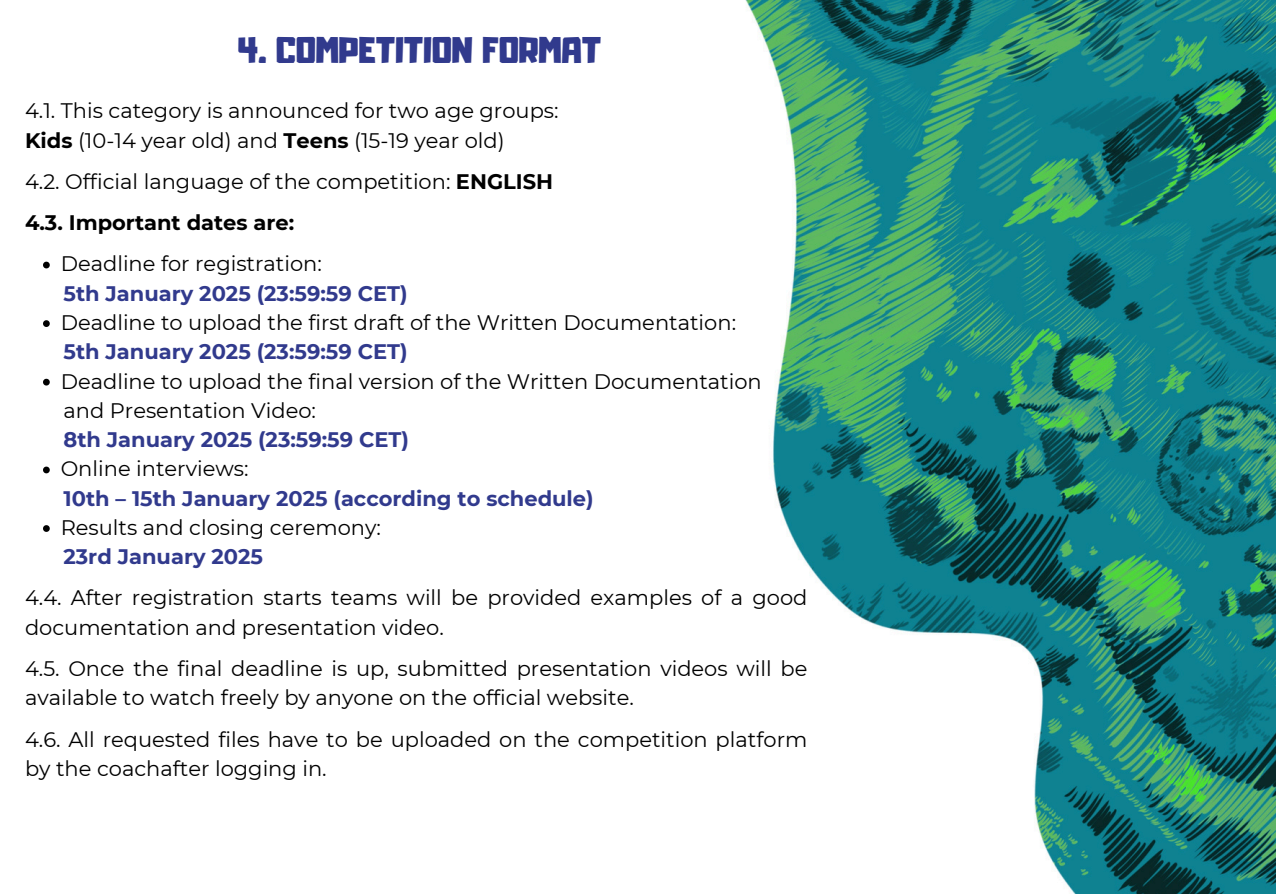
<style>
.page{position:relative;width:1276px;height:894px;background:#fff}
.page>*{position:absolute;margin:0;border:0;box-sizing:border-box;transform-origin:0 0}
.t1{font:32.55px "Adumu";color:#313a8d}
.t2{font:21px/29.2px "Montserrat";color:#000}
.t3{font:700 21px "Montserrat";color:#313a8d}
.t4{font:700 21px "Montserrat";color:#000}
.s1{font-weight:700}
</style>
<div class="page">
<img style="left:745px;top:0;width:531px;height:893px">
<svg style="left:43px;top:261px;width:7px;height:7px"></svg>
<svg style="left:43px;top:320px;width:7px;height:7px"></svg>
<svg style="left:43px;top:378px;width:7px;height:7px"></svg>
<svg style="left:43px;top:466px;width:7px;height:7px"></svg>
<svg style="left:43px;top:525px;width:7px;height:6px"></svg>
<p class="t1" style="left:238px;top:37px;width:365px">4. COMPETITION FORMAT</p>
<h1 class="t2" style="left:25px;top:96px;width:535px">4.1. This category is announced for two age groups:</h1>
<p class="t2" style="left:25px;top:125px;width:481px"><span class="s1">Kids</span> (10-14 year old) and <span class="s1">Teens</span> (15-19 year old)</p>
<p class="t2" style="left:25px;top:167px;width:530px">4.2. Official language of the competition: <span class="s1">ENGLISH</span></p>
<p class="t4" style="left:25px;top:210px;width:271px">4.3. Important dates are:</p>
<h2 class="t2" style="left:61px;top:249px;width:263px">Deadline for registration:</h2>
<p class="t3" style="left:64px;top:280px;width:346px">5th January 2025 (23:59:59 CET)</p>
<h2 class="t2" style="left:61px;top:308px;width:677px">Deadline to upload the first draft of the Written Documentation:</h2>
<p class="t3" style="left:64px;top:339px;width:346px">5th January 2025 (23:59:59 CET)</p>
<h2 class="t2" style="left:61px;top:366px;width:702px">Deadline to upload the final version of the Written Documentation</h2>
<p class="t2" style="left:64px;top:395px;width:254px">and Presentation Video:</p>
<p class="t3" style="left:64px;top:426px;width:347px">8th January 2025 (23:59:59 CET)</p>
<p class="t2" style="left:61px;top:454px;width:189px">Online interviews:</p>
<p class="t3" style="left:64px;top:485px;width:532px">10th – 15th January 2025 (according to schedule)</p>
<h2 class="t2" style="left:61px;top:512px;width:322px">Results and closing ceremony:</h2>
<p class="t3" style="left:64px;top:543px;width:201px">23rd January 2025</p>
<h2 class="t2" style="left:25px;top:583px;width:784px">4.4. After registration starts teams will be provided examples of a good documentation and presentation video.</h2>
<p class="t2" style="left:25px;top:653px;width:784px">4.5. Once the final deadline is up, submitted presentation videos will be available to watch freely by anyone on the official website.</p>
<p class="t2" style="left:25px;top:724px;width:784px">4.6. All requested files have to be uploaded on the competition platform by the coachafter logging in.</p>
</div>
